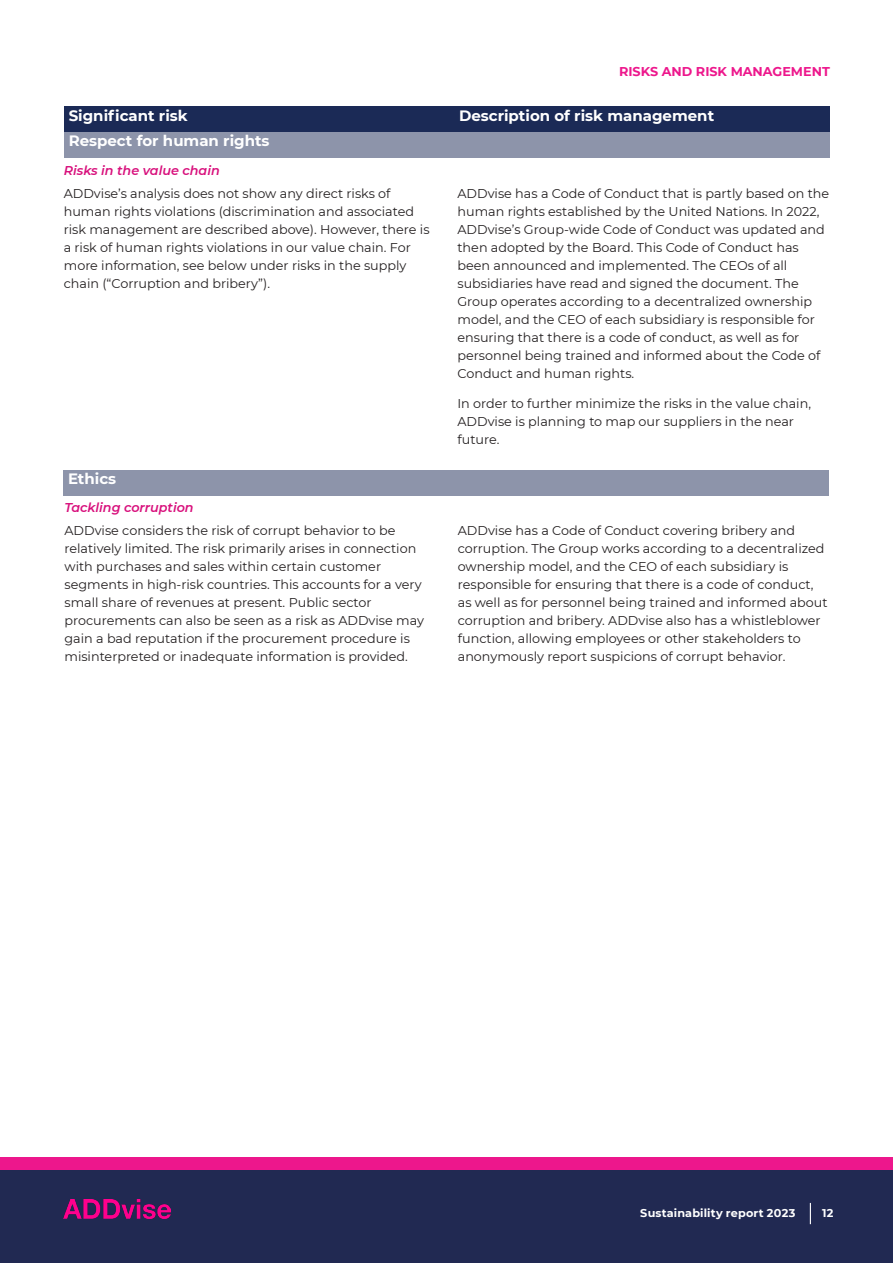
<style>
.page{position:relative;width:893px;height:1263px;background:#fff}
.page>*{position:absolute;margin:0;border:0;box-sizing:border-box;transform-origin:0 0}
.ADDvise_brödtext_indrag{font:700 15px "Montserrat";color:#fff}
.ADDvise_tabellbröd_vänster{font:12.75px/18px "Montserrat";color:#231f20}
.ADDvise_tabellbröd_vänster-2{font:italic 600 12.75px "Montserrat";color:#d8107c}
.ADDvise_sidrubrik{font:700 12.75px "Montserrat";color:#ed178c}
.ADDvise_dokumentrubrik{font:700 11.25px "Montserrat";letter-spacing:.015em;color:#fff}
</style>
<div class="page">
<div style="left:64px;top:106px;width:766px;height:26px;background:#1b2a56"></div>
<div style="left:64px;top:132px;width:766px;height:25px;background:#8d94aa"></div>
<div style="left:64px;top:470px;width:765px;height:25px;background:#8d94aa"></div>
<div style="left:0;top:1161px;width:893px;height:102px;background:#212952"></div>
<div style="left:0;top:1157px;width:893px;height:12px;background:#ed178c"></div>
<svg style="left:810px;top:1203px;width:1px;height:21px"></svg>
<img style="left:64px;top:1199px;width:106px;height:19px">
<p class="ADDvise_sidrubrik" style="left:619px;top:62px;width:212px">RISKS AND RISK MANAGEMENT</p>
<p class="ADDvise_brödtext_indrag" style="left:69px;top:105px;width:121px">Significant risk</p>
<p class="ADDvise_brödtext_indrag" style="left:459px;top:105px;width:257px">Description of risk management</p>
<p class="ADDvise_brödtext_indrag" style="left:69px;top:130px;width:202px">Respect for human rights</p>
<p class="ADDvise_tabellbröd_vänster-2" style="left:64px;top:162px;width:157px">Risks in the value chain</p>
<p class="ADDvise_tabellbröd_vänster" style="left:64px;top:184px;width:367px">ADDvise’s analysis does not show any direct risks of human rights violations (discrimination and associated risk management are described above). However, there is a risk of human rights violations in our value chain. For more information, see below under risks in the supply chain (“Corruption and bribery”).</p>
<p class="ADDvise_tabellbröd_vänster" style="left:457px;top:184px;width:373px">ADDvise has a Code of Conduct that is partly based on the human rights established by the United Nations. In 2022, ADDvise’s Group-wide Code of Conduct was updated and then adopted by the Board. This Code of Conduct has been announced and implemented. The CEOs of all subsidiaries have read and signed the document. The Group operates according to a decentralized ownership model, and the CEO of each subsidiary is responsible for ensuring that there is a code of conduct, as well as for personnel being trained and informed about the Code of Conduct and human rights.</p>
<p class="ADDvise_tabellbröd_vänster" style="left:457px;top:394px;width:355px">In order to further minimize the risks in the value chain,<br>ADDvise is planning to map our suppliers in the near future.</p>
<p class="ADDvise_brödtext_indrag" style="left:68px;top:468px;width:50px">Ethics</p>
<p class="ADDvise_tabellbröd_vänster-2" style="left:64px;top:499px;width:131px">Tackling corruption</p>
<p class="ADDvise_tabellbröd_vänster" style="left:64px;top:521px;width:361px">ADDvise considers the risk of corrupt behavior to be relatively limited. The risk primarily arises in connection with purchases and sales within certain customer segments in high-risk countries. This accounts for a very small share of revenues at present. Public sector procurements can also be seen as a risk as ADDvise may gain a bad reputation if the procurement procedure is misinterpreted or inadequate information is provided.</p>
<p class="ADDvise_tabellbröd_vänster" style="left:458px;top:521px;width:371px">ADDvise has a Code of Conduct covering bribery and corruption. The Group works according to a decentralized ownership model, and the CEO of each subsidiary is responsible for ensuring that there is a code of conduct, as well as for personnel being trained and informed about corruption and bribery. ADDvise also has a whistleblower function, allowing employees or other stakeholders to anonymously report suspicions of corrupt behavior.</p>
<p class="ADDvise_dokumentrubrik" style="left:640px;top:1205px;width:157px">Sustainability report 2023</p>
<p class="ADDvise_dokumentrubrik" style="left:822px;top:1205px;width:13px">12</p>
</div>
